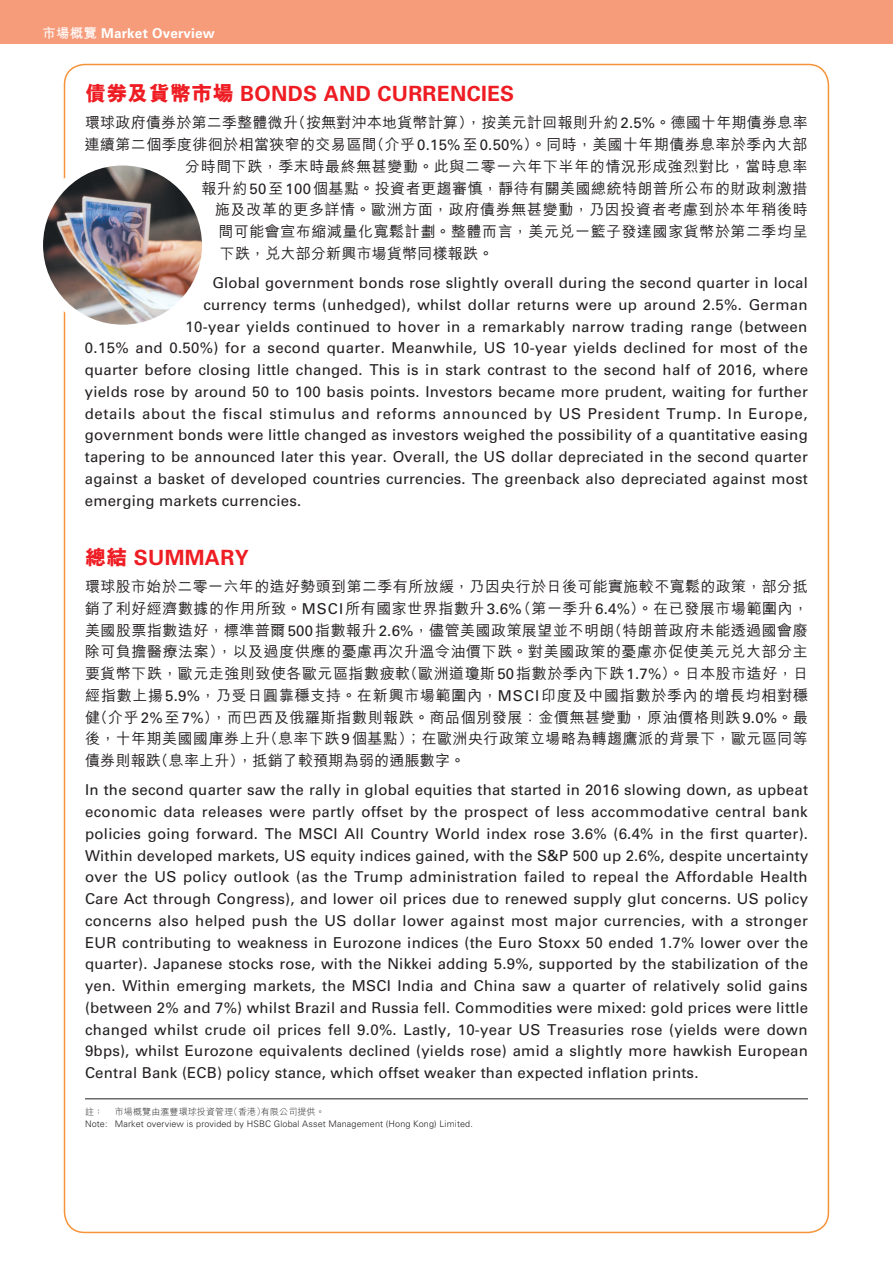
<style>
.page{position:relative;width:893px;height:1263px;background:#fff}
.page>*{position:absolute;margin:0;border:0;box-sizing:border-box;transform-origin:0 0}
.t1{font:700 21px "Univers LT Std";letter-spacing:.015em;color:#ee1d23}
.t2{font:15px/21.8px "Univers LT Std";letter-spacing:.015em;color:#231f20;text-align:justify}
.t3{font:500 15px/21.8px "M Hei HK";letter-spacing:.03em;color:#231f20;text-align:justify}
.t4{font:15px "Univers LT Std";letter-spacing:.045em;color:#231f20}
.t5{font:700 13.5px "Univers LT Std";letter-spacing:.015em;color:#fff}
.t6{font:300 9px "Univers LT Std";letter-spacing:.015em;color:#231f20}
.t7{font:300 9px "M Hei HK";letter-spacing:.015em;color:#231f20}
.s1{font-family:"M Hei HK"}
.s2{font-family:"M Hei HK";font-weight:800}
.s3{font-family:"Univers LT Std";font-weight:400}
</style>
<div class="page">
<hr style="left:85px;top:1098px;width:723px;height:1px;background:#231f20">
<div style="left:0;top:0;width:893px;height:43px;background:#f69c7b"></div>
<img style="left:39px;top:161px;width:167px;height:168px;border-radius:84px">
<div style="left:34px;top:156px;width:177px;height:178px;border:9px solid #fff;border-radius:50%"></div>
<p class="t5" style="left:43px;top:25px;width:174px"><span class="s1">市場概覽</span> Market Overview</p>
<h1 class="t1" style="left:85px;top:81px;width:431px"><span class="s2">債券及貨幣市場</span> BONDS AND CURRENCIES</h1>
<p class="t3" style="left:85px;top:111px;width:724px">環球政府債券於第二季整體微升（按無對沖本地貨幣計算），按美元計回報則升約<span class="s3">2.5%</span>。德國十年期債券息率</p>
<p class="t3" style="left:85px;top:132px;width:724px">連續第二個季度徘徊於相當狹窄的交易區間（介乎<span class="s3">0.15%</span>至<span class="s3">0.50%</span>）。同時，美國十年期債券息率於季內大部</p>
<p class="t3" style="left:185px;top:154px;width:624px">分時間下跌，季末時最終無甚變動。此與二零一六年下半年的情況形成強烈對比，當時息率</p>
<p class="t3" style="left:201px;top:176px;width:607px">報升約<span class="s3">50</span>至<span class="s3">100</span>個基點。投資者更趨審慎，靜待有關美國總統特朗普所公布的財政刺激措</p>
<p class="t3" style="left:215px;top:198px;width:594px">施及改革的更多詳情。歐洲方面，政府債券無甚變動，乃因投資者考慮到於本年稍後時</p>
<p class="t3" style="left:218px;top:219px;width:591px">間可能會宣布縮減量化寬鬆計劃。整體而言，美元兌一籃子發達國家貨幣於第二季均呈</p>
<p class="t3" style="left:220px;top:241px;width:275px">下跌，兌大部分新興市場貨幣同樣報跌。</p>
<p class="t2" style="left:212px;top:272px;width:597px">Global government bonds rose slightly overall during the second quarter in local</p>
<p class="t2" style="left:203px;top:294px;width:606px">currency terms (unhedged), whilst dollar returns were up around 2.5%. German</p>
<p class="t2" style="left:185px;top:315px;width:624px">10-year yields continued to hover in a remarkably narrow trading range (between</p>
<p class="t2" style="left:85px;top:337px;width:724px">0.15% and 0.50%) for a second quarter. Meanwhile, US 10-year yields declined for most of the</p>
<p class="t2" style="left:85px;top:359px;width:725px">quarter before closing little changed. This is in stark contrast to the second half of 2016, where</p>
<p class="t2" style="left:85px;top:381px;width:724px">yields rose by around 50 to 100 basis points. Investors became more prudent, waiting for further</p>
<p class="t4" style="left:85px;top:404px;width:724px">details about the fiscal stimulus and reforms announced by US President Trump. In Europe,</p>
<p class="t2" style="left:85px;top:424px;width:724px">government bonds were little changed as investors weighed the possibility of a quantitative easing</p>
<p class="t2" style="left:85px;top:446px;width:724px">tapering to be announced later this year. Overall, the US dollar depreciated in the second quarter</p>
<p class="t2" style="left:85px;top:468px;width:725px">against a basket of developed countries currencies. The greenback also depreciated against most</p>
<p class="t2" style="left:85px;top:489px;width:218px">emerging markets currencies.</p>
<h1 class="t1" style="left:85px;top:545px;width:165px"><span class="s2">總結</span> SUMMARY</h1>
<p class="t3" style="left:85px;top:574px;width:725px">環球股市始於二零一六年的造好勢頭到第二季有所放緩，乃因央行於日後可能實施較不寬鬆的政策，部分抵銷了利好經濟數據的作用所致。<span class="s3">MSCI</span>所有國家世界指數升<span class="s3">3.6%</span>（第一季升<span class="s3">6.4%</span>）。在已發展市場範圍內，美國股票指數造好，標準普爾<span class="s3">500</span>指數報升<span class="s3">2.6%</span>，儘管美國政策展望並不明朗（特朗普政府未能透過國會廢除可負擔醫療法案），以及過度供應的憂慮再次升溫令油價下跌。對美國政策的憂慮亦促使美元兌大部分主要貨幣下跌，歐元走強則致使各歐元區指數疲軟（歐洲道瓊斯<span class="s3">50</span>指數於季內下跌<span class="s3">1.7%</span>）。日本股市造好，日經指數上揚<span class="s3">5.9%</span>，乃受日圓靠穩支持。在新興市場範圍內，<span class="s3">MSCI</span>印度及中國指數於季內的增長均相對穩健（介乎<span class="s3">2%</span>至<span class="s3">7%</span>），而巴西及俄羅斯指數則報跌。商品個別發展：金價無甚變動，原油價格則跌<span class="s3">9.0%</span>。最後，十年期美國國庫券上升（息率下跌<span class="s3">9</span>個基點）；在歐洲央行政策立場略為轉趨鷹派的背景下，歐元區同等債券則報跌（息率上升），抵銷了較預期為弱的通脹數字。</p>
<p class="t2" style="left:85px;top:779px;width:725px">In the second quarter saw the rally in global equities that started in 2016 slowing down, as upbeat economic data releases were partly offset by the prospect of less accommodative central bank policies going forward. The MSCI All Country World index rose 3.6% (6.4% in the first quarter).<br>Within developed markets, US equity indices gained, with the S&amp;P 500 up 2.6%, despite uncertainty over the US policy outlook (as the Trump administration failed to repeal the Affordable Health Care Act through Congress), and lower oil prices due to renewed supply glut concerns. US policy concerns also helped push the US dollar lower against most major currencies, with a stronger EUR contributing to weakness in Eurozone indices (the Euro Stoxx 50 ended 1.7% lower over the quarter). Japanese stocks rose, with the Nikkei adding 5.9%, supported by the stabilization of the yen. Within emerging markets, the MSCI India and China saw a quarter of relatively solid gains (between 2% and 7%) whilst Brazil and Russia fell. Commodities were mixed: gold prices were little changed whilst crude oil prices fell 9.0%. Lastly, 10-year US Treasuries rose (yields were down 9bps), whilst Eurozone equivalents declined (yields rose) amid a slightly more hawkish European Central Bank (ECB) policy stance, which offset weaker than expected inflation prints.</p>
<p class="t7" style="left:85px;top:1107px;width:20px">註：</p>
<p class="t7" style="left:115px;top:1107px;width:211px">市場概覽由滙豐環球投資管理（香港）有限公司提供。</p>
<p class="t6" style="left:85px;top:1118px;width:389px">Note: Market overview is provided by HSBC Global Asset Management (Hong Kong) Limited.</p>
</div>
